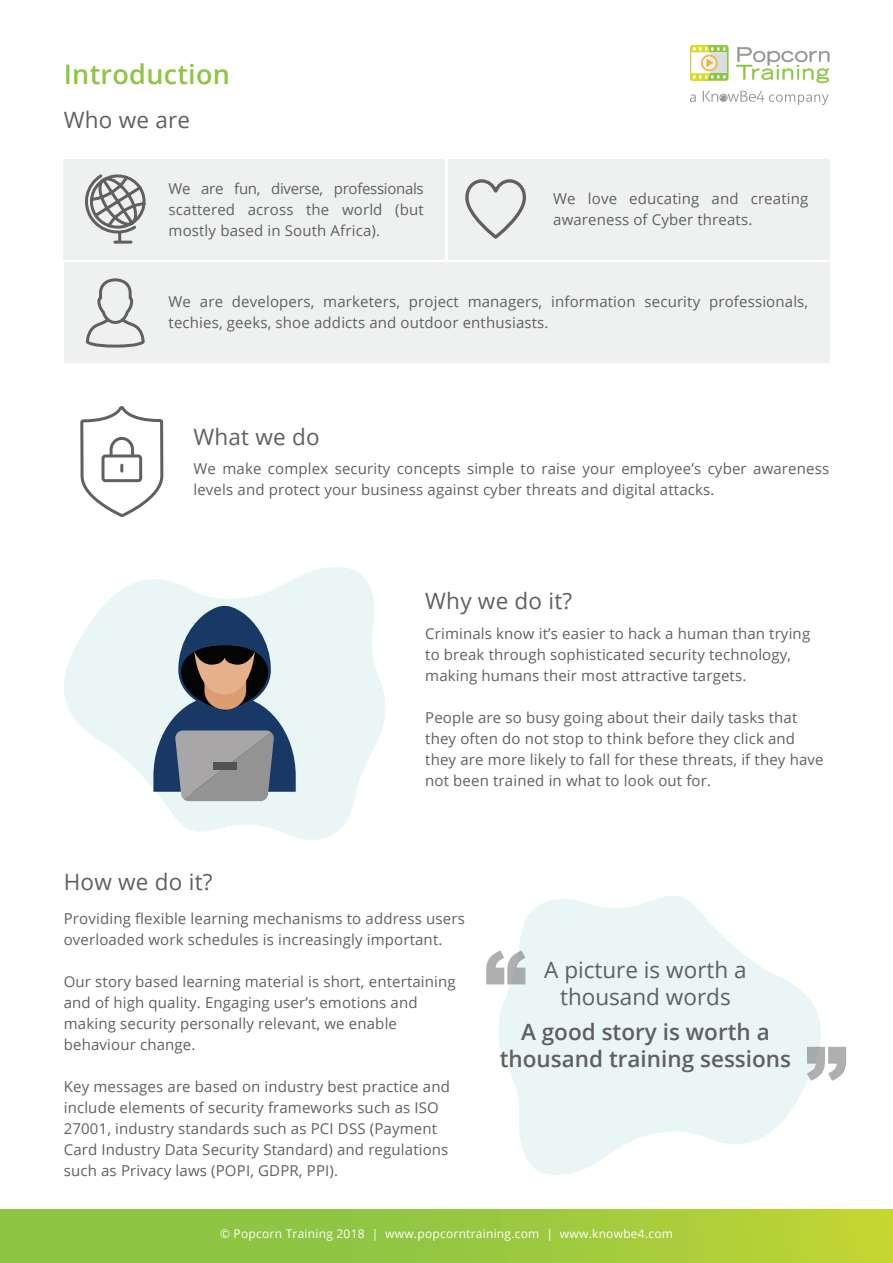
<style>
.page{position:relative;width:893px;height:1263px;background:#fff}
.page>*{position:absolute;margin:0;border:0;box-sizing:border-box;transform-origin:0 0}
.t1{font:600 27px "Open Sans";letter-spacing:.01em;color:#8ec543}
.Heading{font:22.5px/27px "Open Sans";color:#5f605f;text-align:center}
.Heading-2{font:600 22.5px/27px "Open Sans";color:#5f605f;text-align:center}
.t2{font:15px/21px "Open Sans";letter-spacing:.01em;color:#5f605f}
.t3{font:12px "Open Sans";letter-spacing:.02em;color:#fff}
</style>
<div class="page">
<div style="left:0;top:1210px;width:893px;height:53px;background:linear-gradient(to right,#81c147,#b9d236)"></div>
<div style="left:64px;top:159px;width:381px;height:100px;background:#eff0f0"></div>
<div style="left:448px;top:159px;width:382px;height:100px;background:#eff0f0"></div>
<div style="left:64px;top:263px;width:766px;height:100px;background:#eff0f0"></div>
<svg style="left:85px;top:174px;width:61px;height:70px"></svg>
<hr style="left:115px;top:241px;width:16px;height:3px;background:#5f605f">
<svg style="left:465px;top:179px;width:61px;height:60px"></svg>
<svg style="left:85px;top:280px;width:60px;height:68px"></svg>
<svg style="left:496px;top:896px;width:336px;height:279px;fill:#e9f6f5"></svg>
<svg style="left:64px;top:567px;width:321px;height:273px;fill:#e9f6f5"></svg>
<svg style="left:153px;top:606px;width:143px;height:195px;background:#86909a"></svg>
<div style="left:213px;top:762px;width:23px;height:7px;background:#515256"></div>
<svg style="left:486px;top:950px;width:39px;height:34px"></svg>
<svg style="left:807px;top:1047px;width:39px;height:34px"></svg>
<svg style="left:80px;top:406px;width:84px;height:111px"></svg>
<svg style="left:736px;top:47px;width:94px;height:36px"></svg>
<svg style="left:690px;top:45px;width:39px;height:36px"></svg>
<div style="left:692px;top:53px;width:35px;height:20px;background:#dcdddf"></div>
<svg style="left:690px;top:45px;width:35px;height:36px"></svg>
<svg style="left:690px;top:94px;width:6px;height:8px"></svg>
<svg style="left:703px;top:91px;width:126px;height:14px"></svg>
<p class="t1" style="left:64px;top:56px;width:168px">Introduction</p>
<p class="Heading" style="left:64px;top:106px;width:128px">Who we are</p>
<p class="t2" style="left:169px;top:177px;width:257px;text-align:justify">We are fun, diverse, professionals scattered across the world (but mostly based in South Africa).</p>
<p class="t2" style="left:553px;top:188px;width:257px">We love educating and creating awareness of Cyber threats.</p>
<p class="t2" style="left:169px;top:291px;width:641px">We are developers, marketers, project managers, information security professionals, techies, geeks, shoe addicts and outdoor enthusiasts.</p>
<p class="Heading" style="left:193px;top:423px;width:128px">What we do</p>
<p class="t2" style="left:193px;top:458px;width:637px">We make complex security concepts simple to raise your employee’s cyber awareness levels and protect your business against cyber threats and digital attacks.</p>
<p class="Heading" style="left:425px;top:587px;width:149px">Why we do it?</p>
<p class="t2" style="left:425px;top:622px;width:386px">Criminals know it’s easier to hack a human than trying to break through sophisticated security technology, making humans their most attractive targets.</p>
<p class="t2" style="left:425px;top:706px;width:400px">People are so busy going about their daily tasks that they often do not stop to think before they click and they are more likely to fall for these threats, if they have not been trained in what to look out for.</p>
<p class="Heading" style="left:64px;top:868px;width:150px">How we do it?</p>
<p class="t2" style="left:64px;top:907px;width:403px">Providing flexible learning mechanisms to address users overloaded work schedules is increasingly important.</p>
<p class="t2" style="left:64px;top:970px;width:393px">Our story based learning material is short, entertaining and of high quality. Engaging user’s emotions and making security personally relevant, we enable behaviour change.</p>
<p class="t2" style="left:64px;top:1075px;width:388px">Key messages are based on industry best practice and include elements of security frameworks such as ISO 27001, industry standards such as PCI DSS (Payment Card Industry Data Security Standard) and regulations such as Privacy laws (POPI, GDPR, PPI).</p>
<p class="Heading" style="left:544px;top:955px;width:204px">A picture is worth a thousand words</p>
<p class="Heading-2" style="left:500px;top:1018px;width:293px">A good story is worth a thousand training sessions</p>
<p class="t3" style="left:220px;top:1225px;width:455px">© Popcorn Training 2018 | www.popcorntraining.com | www.knowbe4.com</p>
</div>
